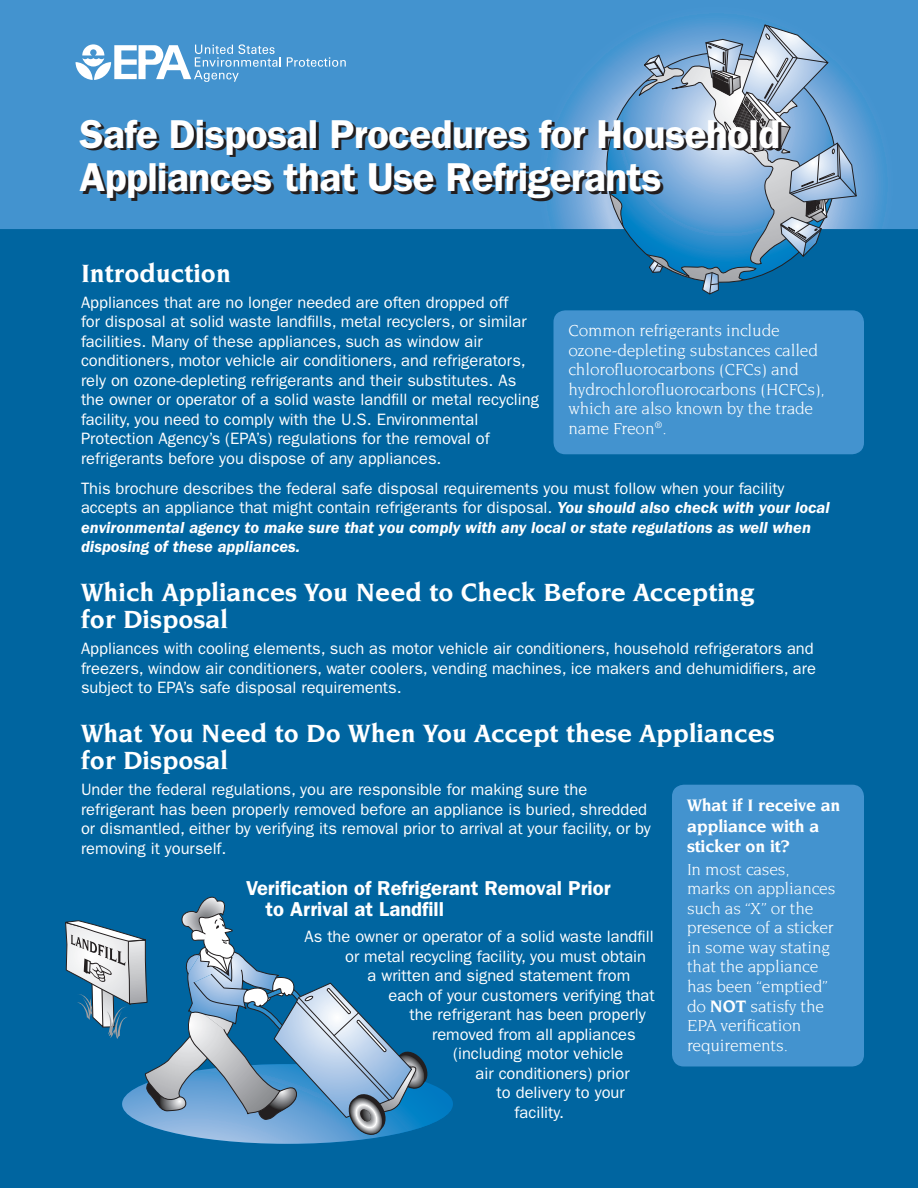
<style>
.page{position:relative;width:918px;height:1188px;background:#fff}
.page>*{position:absolute;margin:0;border:0;box-sizing:border-box;transform-origin:0 0}
.t1{font:600 40.5px/43.5px "ITC Franklin Gothic Std";letter-spacing:-.015em;color:#fff}
.t2{font:700 27px/27.8px "Novarese Std";color:#fff}
.t3{font:600 20.25px/21px "ITC Franklin Gothic Std";color:#fff}
.t4{font:700 18px/20.2px "Novarese Std";letter-spacing:-.01em;color:#fff}
.t5{font:17.25px/19.6px "Novarese Std";letter-spacing:-.01em;color:#fff}
.t6{font:16.5px/19.5px "ITC Franklin Gothic Std";color:#fff}
.s1{font-weight:600;font-style:italic}
.s2{font-weight:700;font-size:18px}
</style>
<div class="page">
<div style="left:0;top:0;width:918px;height:243px;background:#4393cf"></div>
<svg style="left:539px;top:7px;width:354px;height:354px"></svg>
<div style="left:0;top:229px;width:918px;height:959px;background:#0065a0"></div>
<svg style="left:606px;top:48px;width:30px;height:239px"></svg>
<svg style="left:636px;top:25px;width:220px;height:269px;background:#70a0c6"></svg>
<svg style="left:287px;top:57px;width:59px;height:10px"></svg>
<svg style="left:76px;top:44px;width:205px;height:38px"></svg>
<div style="left:553px;top:310px;width:311px;height:144px;background:#4393cf;border-radius:12px"></div>
<svg style="left:65px;top:897px;width:388px;height:247px;background:#4386b2"></svg>
<div style="left:672px;top:785px;width:192px;height:281px;background:#4393cf;border-radius:12px"></div>
<h1 class="t1" style="left:80px;top:112px;width:702px">Safe Disposal Procedures for Household<br>Appliances that Use Refrigerants</h1>
<h2 class="t2" style="left:81px;top:259px;width:152px">Introduction</h2>
<p class="t6" style="left:81px;top:292px;width:460px">Appliances that are no longer needed are often dropped off<br>for disposal at solid waste landfills, metal recyclers, or similar facilities. Many of these appliances, such as window air conditioners, motor vehicle air conditioners, and refrigerators, rely on ozone-depleting refrigerants and their substitutes. As the owner or operator of a solid waste landfill or metal recycling facility, you need to comply with the U.S. Environmental Protection Agency’s (EPA’s) regulations for the removal of refrigerants before you dispose of any appliances.</p>
<p class="t6" style="left:81px;top:479px;width:750px">This brochure describes the federal safe disposal requirements you must follow when your facility accepts an appliance that might contain refrigerants for disposal. <span class="s1">You should also check with your local environmental agency to make sure that you comply with any local or state regulations as well when disposing of these appliances.</span></p>
<h2 class="t2" style="left:81px;top:578px;width:675px">Which Appliances You Need to Check Before Accepting for Disposal</h2>
<p class="t6" style="left:81px;top:639px;width:736px">Appliances with cooling elements, such as motor vehicle air conditioners, household refrigerators and freezers, window air conditioners, water coolers, vending machines, ice makers and dehumidifiers, are subject to EPA’s safe disposal requirements.</p>
<h2 class="t2" style="left:81px;top:719px;width:695px">What You Need to Do When You Accept these Appliances for Disposal</h2>
<p class="t6" style="left:81px;top:780px;width:571px">Under the federal regulations, you are responsible for making sure the refrigerant has been properly removed before an appliance is buried, shredded or dismantled, either by verifying its removal prior to arrival at your facility, or by removing it yourself.</p>
<p class="t3" style="left:266px;top:878px;width:347px;text-indent:-20px">Verification of Refrigerant Removal Prior to Arrival at Landfill</p>
<p class="t6" style="left:305px;top:927px;width:351px">As the owner or operator of a solid waste landfill</p>
<p class="t6" style="left:345px;top:947px;width:303px">or metal recycling facility, you must obtain</p>
<p class="t6" style="left:368px;top:966px;width:264px">a written and signed statement from</p>
<p class="t6" style="left:389px;top:986px;width:268px">each of your customers verifying that</p>
<p class="t6" style="left:410px;top:1005px;width:238px">the refrigerant has been properly</p>
<p class="t6" style="left:432px;top:1025px;width:205px">removed from all appliances</p>
<p class="t6" style="left:453px;top:1044px;width:172px">(including motor vehicle</p>
<p class="t6" style="left:476px;top:1064px;width:156px">air conditioners) prior</p>
<p class="t6" style="left:497px;top:1083px;width:130px">to delivery to your</p>
<p class="t6" style="left:515px;top:1103px;width:51px">facility.</p>
<p class="t5" style="left:569px;top:321px;width:258px">Common refrigerants include ozone-depleting substances called chlorofluorocarbons (CFCs) and hydrochlorofluorocarbons (HCFCs), which are also known by the trade name Freon<sup>®</sup>.</p>
<p class="t4" style="left:687px;top:795px;width:155px">What if I receive an appliance with a sticker on it?</p>
<p class="t5" style="left:687px;top:859px;width:150px">In most cases, marks on appliances such as “X” or the presence of a sticker in some way stating that the appliance has been “emptied” do <span class="s2">NOT</span> satisfy the<br>EPA verification requirements.</p>
</div>
